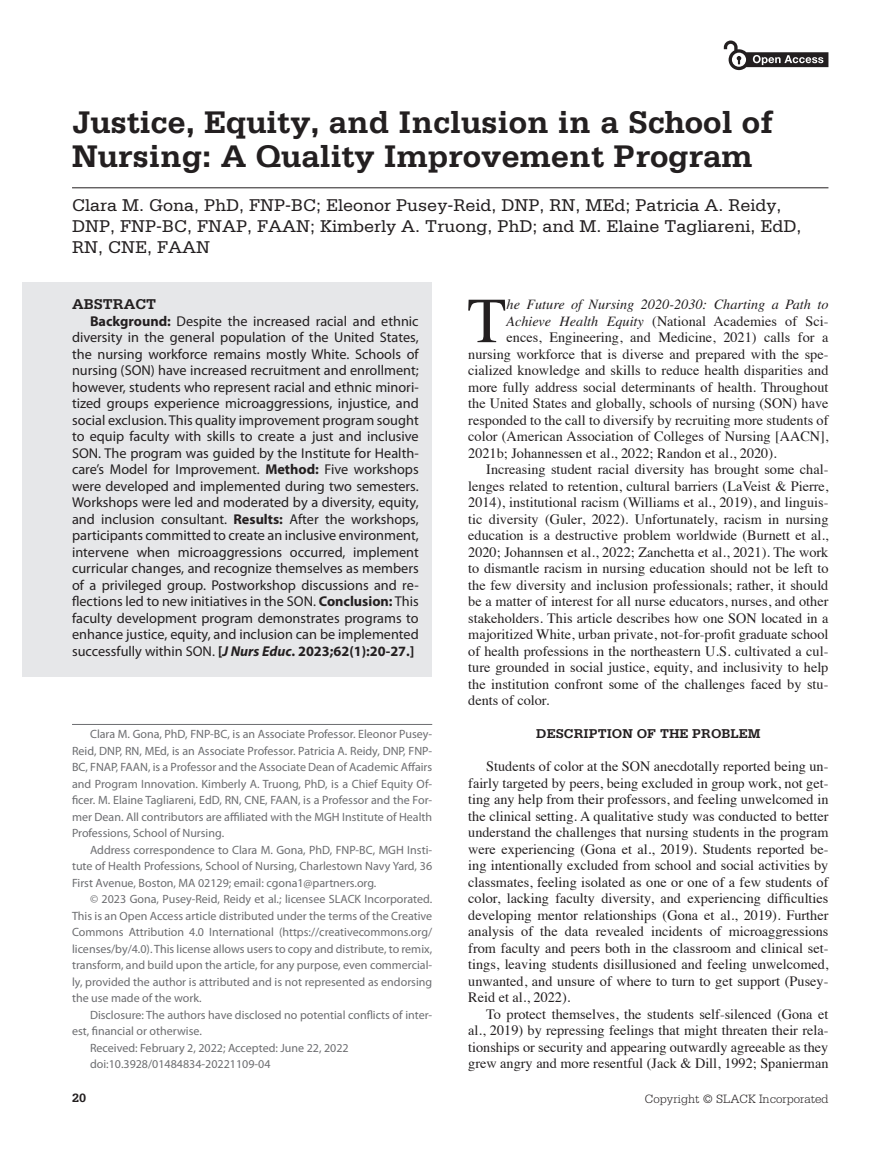
<style>
.page{position:relative;width:878px;height:1175px;background:#fff}
.page>*{position:absolute;margin:0;border:0;box-sizing:border-box;transform-origin:0 0}
.drop_cap{font:64.2px "Times";color:#231f20}
.title1{font:700 33px/34.5px "Serifa";color:#231f20}
.author{font:18px/21px "Serifa";color:#231f20}
.abstract_subhead{font:700 15px "Serifa";color:#231f20}
.Body_text{font:14.25px/16.5px "Times";color:#231f20;text-align:justify}
.abstract_body{font:14.25px/16.5px "Myriad Pro";color:#231f20;text-align:justify}
.drop_cap-2{font:14.25px "Times";color:#231f20}
.drop_cap-3{font:italic 14.25px "Times";color:#231f20}
.subhead1{font:700 13.5px "Serifa";color:#231f20}
.t1{font:300 12.75px "Serifa";color:#231f20}
.page_num{font:700 12.75px "Serifa";color:#231f20}
.author_info2{font:12px/16.5px "Myriad Pro";color:#6c6d70;text-align:justify}
.author_info1{font:12px/16.5px "Myriad Pro";color:#6c6d70;text-align:justify}
.s1{font-weight:700}
.s2{font-weight:700;font-style:italic}
.s3{font-style:italic}
</style>
<div class="page">
<hr style="left:72px;top:187px;width:756px;height:1px;background:#231f20">
<div style="left:22px;top:282px;width:410px;height:395px;background:#e6e7e9"></div>
<hr style="left:72px;top:724px;width:360px;height:1px;background:#6c6d70">
<svg style="left:723px;top:40px;width:105px;height:30px"></svg>
<p class="title1" style="left:72px;top:104px;width:702px">Justice, Equity, and Inclusion in a School of<br>Nursing: A Quality Improvement Program</p>
<p class="author" style="left:72px;top:194px;width:731px">Clara M. Gona, PhD, FNP-BC; Eleonor Pusey-Reid, DNP, RN, MEd; Patricia A. Reidy,<br>DNP, FNP-BC, FNAP, FAAN; Kimberly A. Truong, PhD; and M. Elaine Tagliareni, EdD,<br>RN, CNE, FAAN</p>
<p class="abstract_subhead" style="left:72px;top:295px;width:86px">ABSTRACT</p>
<p class="abstract_body" style="left:72px;top:313px;width:348px;text-indent:18px"><span class="s1">Background:</span> Despite the increased racial and ethnic diversity in the general population of the United States, the nursing workforce remains mostly White. Schools of nursing (SON) have increased recruitment and enrollment; however, students who represent racial and ethnic minori&shy;tized groups experience microaggressions, injustice, and social exclusion. This quality improvement program sought to equip faculty with skills to create a just and inclusive SON. The program was guided by the Institute for Health&shy;care’s Model for Improvement. <span class="s1">Method:</span> Five workshops were developed and implemented during two semesters.<br>Workshops were led and moderated by a diversity, equity, and inclusion consultant. <span class="s1">Results:</span> After the workshops, participants committed to create an inclusive environment, intervene when microaggressions occurred, implement curricular changes, and recognize themselves as members of a privileged group. Postworkshop discussions and re&shy;flections led to new initiatives in the SON. <span class="s1">Conclusion:</span> This faculty development program demonstrates programs to enhance justice, equity, and inclusion can be implemented successfully within SON. <span class="s1">[</span><span class="s2">J Nurs Educ</span><span class="s1">. 2023;62(1):20-27.]</span></p>
<p class="drop_cap" style="left:467px;top:260px;width:41px">T</p>
<p class="drop_cap-3" style="left:506px;top:296px;width:323px">he Future of Nursing 2020-2030: Charting a Path to</p>
<p class="drop_cap-2" style="left:506px;top:307px;width:323px"><span class="s3">Achieve Health Equity</span> (National Academies of Sci-</p>
<p class="drop_cap-2" style="left:506px;top:324px;width:323px">ences, Engineering, and Medicine, 2021) calls for a</p>
<p class="drop_cap-2" style="left:468px;top:340px;width:361px">nursing workforce that is diverse and prepared with the spe-</p>
<p class="drop_cap-2" style="left:468px;top:357px;width:361px">cialized knowledge and skills to reduce health disparities and</p>
<p class="drop_cap-2" style="left:468px;top:373px;width:361px">more fully address social determinants of health. Throughout</p>
<p class="drop_cap-2" style="left:468px;top:390px;width:362px">the United States and globally, schools of nursing (SON) have</p>
<p class="drop_cap-2" style="left:468px;top:406px;width:361px">responded to the call to diversify by recruiting more students of</p>
<p class="drop_cap-2" style="left:468px;top:423px;width:361px">color (American Association of Colleges of Nursing [AACN],</p>
<p class="drop_cap-2" style="left:468px;top:439px;width:310px">2021b; Johannessen et al., 2022; Randon et al., 2020).</p>
<p class="Body_text" style="left:468px;top:460px;width:362px;text-indent:18px">Increasing student racial diversity has brought some chal&shy;lenges related to retention, cultural barriers (LaVeist &amp; Pierre, 2014), institutional racism (Williams et al., 2019), and linguis&shy;tic diversity (Guler, 2022). Unfortunately, racism in nursing education is a destructive problem worldwide (Burnett et al., 2020; Johannsen et al., 2022; Zanchetta et al., 2021). The work to dismantle racism in nursing education should not be left to the few diversity and inclusion professionals; rather, it should be a matter of interest for all nurse educators, nurses, and other stakeholders. This article describes how one SON located in a majoritized White, urban private, not-for-profit graduate school of health professions in the northeastern U.S. cultivated a cul&shy;ture grounded in social justice, equity, and inclusivity to help the institution confront some of the challenges faced by stu&shy;dents of color.</p>
<p class="subhead1" style="left:536px;top:726px;width:226px">DESCRIPTION OF THE PROBLEM</p>
<p class="Body_text" style="left:468px;top:757px;width:362px;text-indent:18px">Students of color at the SON anecdotally reported being un&shy;fairly targeted by peers, being excluded in group work, not get&shy;ting any help from their professors, and feeling unwelcomed in the clinical setting. A qualitative study was conducted to better understand the challenges that nursing students in the program were experiencing (Gona et al., 2019). Students reported be&shy;ing intentionally excluded from school and social activities by classmates, feeling isolated as one or one of a few students of color, lacking faculty diversity, and experiencing difficulties developing mentor relationships (Gona et al., 2019). Further analysis of the data revealed incidents of microaggressions from faculty and peers both in the classroom and clinical set&shy;tings, leaving students disillusioned and feeling unwelcomed, unwanted, and unsure of where to turn to get support (Pusey-Reid et al., 2022).</p>
<p class="Body_text" style="left:468px;top:1004px;width:362px;text-indent:18px">To protect themselves, the students self-silenced (Gona et al., 2019) by repressing feelings that might threaten their rela&shy;tionships or security and appearing outwardly agreeable as they grew angry and more resentful (Jack &amp; Dill, 1992; Spanierman</p>
<p class="author_info1" style="left:72px;top:726px;width:362px;text-indent:18px">Clara M. Gona, PhD, FNP-BC, is an Associate Professor. Eleonor Pusey-Reid, DNP, RN, MEd, is an Associate Professor. Patricia A. Reidy, DNP, FNP-BC, FNAP, FAAN, is a Professor and the Associate Dean of Academic Affairs and Program Innovation. Kimberly A. Truong, PhD, is a Chief Equity Of&shy;ficer. M. Elaine Tagliareni, EdD, RN, CNE, FAAN, is a Professor and the For&shy;mer Dean. All contributors are affiliated with the MGH Institute of Health Professions, School of Nursing.</p>
<p class="author_info2" style="left:72px;top:841px;width:362px;text-indent:18px">Address correspondence to Clara M. Gona, PhD, FNP-BC, MGH Insti&shy;tute of Health Professions, School of Nursing, Charlestown Navy Yard, 36<br>First Avenue, Boston, MA 02129; email: cgona1@partners.org.</p>
<p class="author_info2" style="left:72px;top:891px;width:362px;text-indent:18px">© 2023 Gona, Pusey-Reid, Reidy et al.; licensee SLACK Incorporated.<br>This is an Open Access article distributed under the terms of the Creative Commons Attribution 4.0 International (https://creativecommons.org/ licenses/by/4.0). This license allows users to copy and distribute, to remix, transform, and build upon the article, for any purpose, even commercial&shy;ly, provided the author is attributed and is not represented as endorsing the use made of the work.</p>
<p class="author_info2" style="left:72px;top:1006px;width:362px;text-indent:18px">Disclosure: The authors have disclosed no potential conflicts of inter&shy;est, financial or otherwise.</p>
<p class="author_info2" style="left:90px;top:1039px;width:260px">Received: February 2, 2022; Accepted: June 22, 2022</p>
<p class="author_info2" style="left:90px;top:1056px;width:182px">doi:10.3928/01484834-20221109-04</p>
<p class="page_num" style="left:72px;top:1090px;width:16px">20</p>
<p class="t1" style="left:645px;top:1091px;width:185px">Copyright © SLACK Incorporated</p>
</div>
